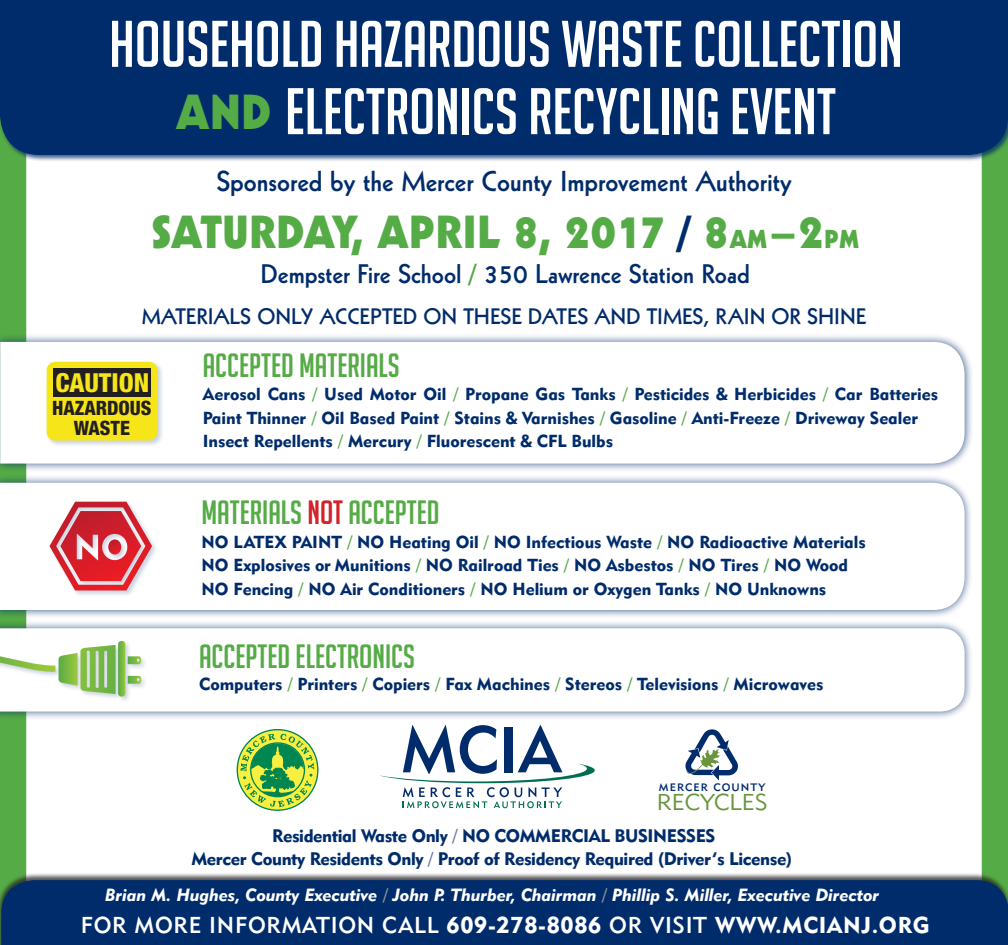
<style>
.page{position:relative;width:1008px;height:945px;background:#fff}
.page>*{position:absolute;margin:0;border:0;box-sizing:border-box;transform-origin:0 0}
.t1{font:64.05px "Big Noodle Titling";color:#fff}
.t2{font:45.32px "Geometric 231 BT Heavy C";color:#55ab46}
.t3{font:32.9px "Big Noodle Titling";color:#55ab46}
.t4{font:28px "Geometric 231 BT Bold C";color:#002c6b}
.t5{font:26.25px "Geometric 231 BT Bold C";color:#002c6b}
.t6{font:800 condensed 26.25px "Helvetica Neue";color:#f5e519}
.t7{font:22.75px "Geometric 415 BT Medium A";letter-spacing:.03em;color:#fff}
.t8{font:22.75px "Geometric 415 BT Lite A";color:#69953e;scale:1.05 1}
.t9{font:21.88px "Geometric 231 BT Bold C";color:#002c6b}
.t10{font:800 condensed 19.78px/19.9px "Helvetica Neue";color:#231f20;text-align:center}
.t11{font:18.03px "Geometric 415 BT Black A";letter-spacing:-.02em;color:#002c6b}
.t12{font:17.5px "Geometric 415 BT Black Italic A";color:#fff}
.t13{font:17.15px/23.4px "Geometric 415 BT Black A";color:#002c6b}
.t14{font:10.67px "Geometric 415 BT Medium A";letter-spacing:.095em;color:#002c6b;scale:1.05 1}
.s1{font-family:"Geometric 231 BT Heavy C";font-size:48.12px;color:#55ab46}
.s2{color:#002c6b}
.s3{font-size:25.38px}
.s4{color:#55ab46}
.s5{color:#d1232a}
.s6{color:#6c79a5}
.s7{color:#939598}
.s8{font-family:"Geometric 415 BT Black A"}
</style>
<div class="page">
<div style="left:0;top:0;width:1008px;height:945px;border:26px solid #55ab46"></div>
<div style="left:0;top:0;width:1008px;height:162px;background:#002c6b;opacity:.75"></div>
<div style="left:0;top:0;width:1008px;height:155px;background:#002c6b"></div>
<div style="left:0;top:619px;width:974px;height:102px;background:#002c6b;opacity:.75"></div>
<svg style="left:0;top:628px;width:965px;height:84px"></svg>
<div style="left:0;top:640px;width:147px;height:63px;background:#002c6b;opacity:.21"></div>
<svg style="left:118px;top:641px;width:7px;height:56px"></svg>
<svg style="left:128px;top:656px;width:13px;height:8px"></svg>
<svg style="left:128px;top:676px;width:13px;height:8px"></svg>
<svg style="left:0;top:645px;width:116px;height:49px"></svg>
<div style="left:0;top:474px;width:974px;height:145px;background:#002c6b;opacity:.75"></div>
<svg style="left:0;top:483px;width:965px;height:127px"></svg>
<div style="left:48px;top:500px;width:111px;height:97px;background:#002c6b;opacity:.21"></div>
<svg style="left:49px;top:502px;width:103px;height:88px"></svg>
<div style="left:0;top:333px;width:974px;height:140px;background:#002c6b;opacity:.75"></div>
<svg style="left:0;top:342px;width:965px;height:122px"></svg>
<div style="left:45px;top:361px;width:119px;height:87px;background:#002c6b;opacity:.21"></div>
<div style="left:47px;top:362px;width:110px;height:79px;background:#f5e519;border-radius:8px"></div>
<div style="left:53px;top:368px;width:98px;height:29px;background:#231f20"></div>
<div style="left:0;top:872px;width:1008px;height:73px;background:#231f20;opacity:.75"></div>
<div style="left:1px;top:880px;width:1007px;height:65px;background:#002c6b"></div>
<svg style="left:237px;top:729px;width:82px;height:82px"></svg>
<svg style="left:380px;top:725px;width:215px;height:83px"></svg>
<svg style="left:685px;top:729px;width:53px;height:52px"></svg>
<p class="t1" style="left:109px;top:10px;width:795px">HOUSEHOLD HAZARDOUS WASTE COLLECTION</p>
<p class="t1" style="left:176px;top:77px;width:662px"><span class="s1">AND</span> ELECTRONICS RECYCLING EVENT</p>
<p class="t4" style="left:216px;top:163px;width:577px">Sponsored by the Mercer County Improvement Authority</p>
<p class="t2" style="left:151px;top:204px;width:709px">SATURDAY, APRIL 8, 2017 <span class="s2">/</span> 8<span class="s3">AM</span> – 2<span class="s3">PM</span></p>
<p class="t5" style="left:261px;top:257px;width:491px">Dempster Fire School <span class="s4">/</span> 350 Lawrence Station Road</p>
<p class="t9" style="left:142px;top:302px;width:726px">MATERIALS ONLY ACCEPTED ON THESE DATES AND TIMES, RAIN OR SHINE</p>
<p class="t6" style="left:56px;top:366px;width:95px">CAUTION</p>
<p class="t10" style="left:52px;top:398px;width:101px">HAZARDOUS<br>WASTE</p>
<p class="t3" style="left:203px;top:347px;width:199px">ACCEPTED MATERIALS</p>
<p class="t13" style="left:203px;top:382px;width:737px">Aerosol Cans <span class="s4">/</span> Used Motor Oil <span class="s4">/</span> Propane Gas Tanks <span class="s4">/</span> Pesticides &amp; Herbicides <span class="s4">/</span> Car Batteries<br>Paint Thinner <span class="s4">/</span> Oil Based Paint <span class="s4">/</span> Stains &amp; Varnishes <span class="s4">/</span> Gasoline <span class="s4">/</span> Anti-Freeze <span class="s4">/</span> Driveway Sealer</p>
<p class="t13" style="left:203px;top:429px;width:412px">Insect Repellents <span class="s4">/</span> Mercury <span class="s4">/</span> Fluorescent &amp; CFL Bulbs</p>
<p class="t3" style="left:202px;top:495px;width:240px">MATERIALS <span class="s5">NOT</span> ACCEPTED</p>
<p class="t13" style="left:202px;top:530px;width:666px">NO LATEX PAINT <span class="s4">/</span> NO Heating Oil <span class="s4">/</span> NO Infectious Waste <span class="s4">/</span> NO Radioactive Materials</p>
<p class="t13" style="left:202px;top:553px;width:648px">NO Explosives or Munitions <span class="s4">/</span> NO Railroad Ties <span class="s4">/</span> NO Asbestos <span class="s4">/</span> NO Tires <span class="s4">/</span> NO Wood</p>
<p class="t13" style="left:202px;top:577px;width:626px">NO Fencing <span class="s4">/</span> NO Air Conditioners <span class="s4">/</span> NO Helium or Oxygen Tanks <span class="s4">/</span> NO Unknowns</p>
<p class="t3" style="left:199px;top:639px;width:217px">ACCEPTED ELECTRONICS</p>
<p class="t13" style="left:199px;top:672px;width:626px">Computers <span class="s4">/</span> Printers <span class="s4">/</span> Copiers <span class="s4">/</span> Fax Machines <span class="s4">/</span> Stereos <span class="s4">/</span> Televisions <span class="s4">/</span> Microwaves</p>
<p class="t14" style="left:659px;top:781px;width:103px">MERCER COUNTY</p>
<p class="t8" style="left:657px;top:789px;width:107px">RECYCLES</p>
<p class="t11" style="left:272px;top:825px;width:445px">Residential Waste Only <span class="s6">/</span> NO COMMERCIAL BUSINESSES</p>
<p class="t11" style="left:191px;top:847px;width:602px">Mercer County Residents Only <span class="s6">/</span> Proof of Residency Required (Driver’s License)</p>
<p class="t12" style="left:105px;top:884px;width:776px">Brian M. Hughes, County Executive <span class="s7">/</span> John P. Thurber, Chairman <span class="s7">/</span> Phillip S. Miller, Executive Director</p>
<p class="t7" style="left:81px;top:911px;width:850px">FOR MORE INFORMATION CALL <span class="s8">609-278-8086</span> OR VISIT <span class="s8">WWW.MCIANJ.ORG</span></p>
</div>
